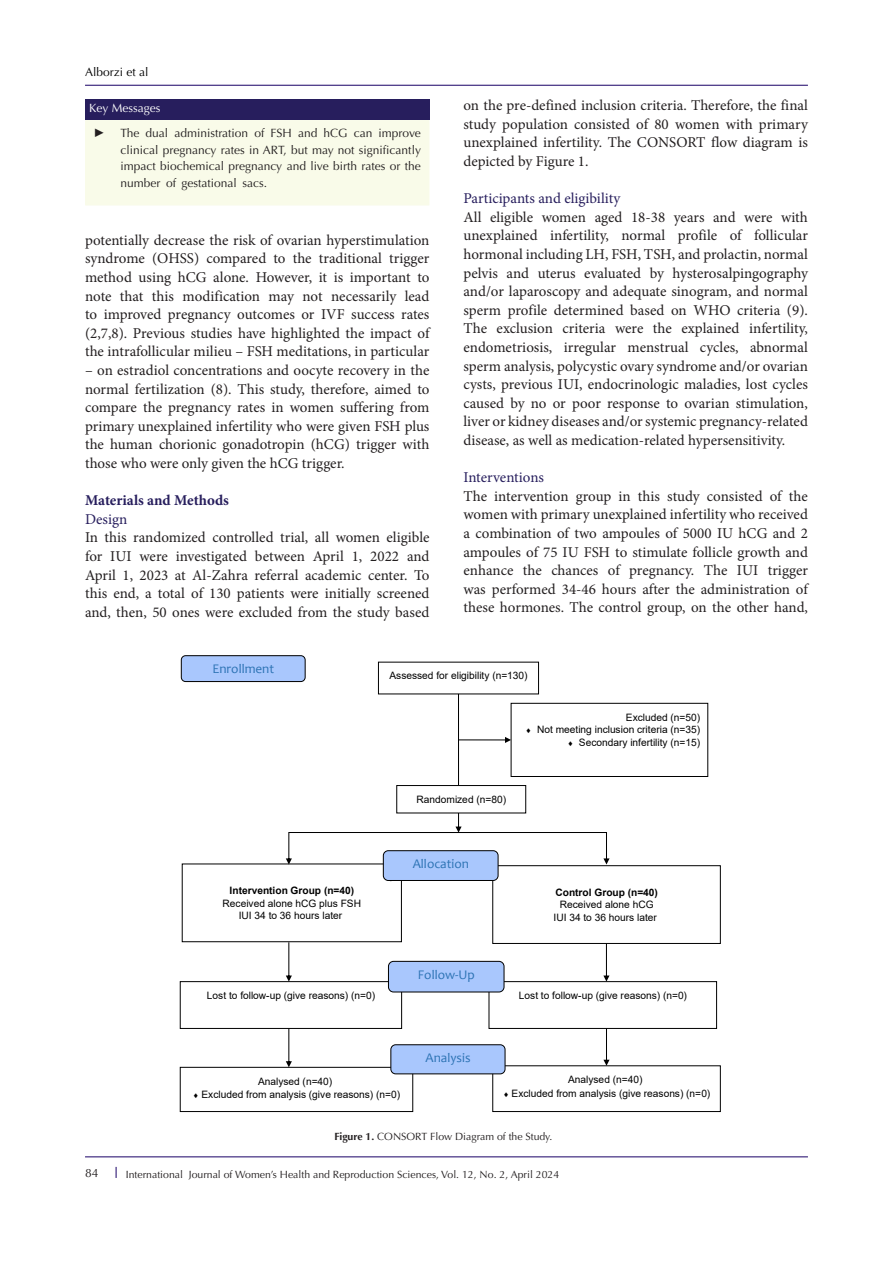
<style>
.page{position:relative;width:893px;height:1263px;background:#fff}
.page>*{position:absolute;margin:0;border:0;box-sizing:border-box;transform-origin:0 0}
.t1{font:15px/18.6px "Minion Pro";color:#231f20;text-align:justify}
.t2{font:15px "Minion Pro";color:#271e5d}
.t3{font:700 15px "Minion Pro";color:#271e5d}
.t4{font:13.2px "Candara";color:#2e74b5}
.t5{font:12px/16.5px "Optima LT Std";color:#231f20;text-align:justify}
.t6{font:12px "Optima LT Std";color:#000001}
.t7{font:12px "Optima LT Std";color:#fff}
.t8{font:12px "Times New Roman";color:#231f20}
.t9{font:10.5px "Optima LT Std";color:#231f20}
.t10{font:10.2px/12.6px "Arial";color:#000;text-align:center}
.s1{font-weight:700}
</style>
<div class="page">
<hr style="left:85px;top:1156px;width:723px;height:1px;background:#190066">
<hr style="left:85px;top:85px;width:723px;height:1px;background:#190066">
<div style="left:85px;top:120px;width:344px;height:86px;background:#f9fbe9"></div>
<div style="left:85px;top:99px;width:344px;height:21px;background:#271e5d"></div>
<div style="left:511px;top:703px;width:197px;height:74px;border:1px solid #000"></div>
<div style="left:180px;top:1067px;width:233px;height:45px;border:1px solid #000"></div>
<div style="left:180px;top:981px;width:222px;height:48px;border:1px solid #000"></div>
<div style="left:182px;top:863px;width:220px;height:79px;border:1px solid #000"></div>
<div style="left:489px;top:981px;width:228px;height:48px;border:1px solid #000"></div>
<div style="left:492px;top:865px;width:229px;height:79px;border:1px solid #000"></div>
<div style="left:492px;top:1065px;width:229px;height:47px;border:1px solid #000"></div>
<div style="left:383px;top:850px;width:115px;height:31px;background:#a9c7fd;border:1px solid #000;border-radius:5px"></div>
<div style="left:390px;top:1044px;width:115px;height:30px;background:#a9c7fd;border:1px solid #000;border-radius:5px"></div>
<div style="left:388px;top:961px;width:116px;height:31px;background:#a9c7fd;border:1px solid #000;border-radius:5px"></div>
<svg style="left:286px;top:942px;width:6px;height:40px"></svg>
<svg style="left:603px;top:943px;width:6px;height:39px"></svg>
<svg style="left:286px;top:694px;width:323px;height:170px"></svg>
<div style="left:181px;top:655px;width:125px;height:27px;background:#a9c7fd;border:1px solid #000;border-radius:4px"></div>
<svg style="left:286px;top:1028px;width:6px;height:39px"></svg>
<svg style="left:603px;top:1028px;width:6px;height:38px"></svg>
<p class="t6" style="left:85px;top:65px;width:65px">Alborzi et al</p>
<p class="t7" style="left:89px;top:101px;width:73px">Key Messages</p>
<p class="t8" style="left:94px;top:125px;width:13px">►</p>
<p class="t5" style="left:121px;top:125px;width:302px">The dual administration of FSH and hCG can improve clinical pregnancy rates in ART, but may not significantly impact biochemical pregnancy and live birth rates or the number of gestational sacs.</p>
<p class="t1" style="left:85px;top:231px;width:346px">potentially decrease the risk of ovarian hyperstimulation syndrome (OHSS) compared to the traditional trigger method using hCG alone. However, it is important to note that this modification may not necessarily lead to improved pregnancy outcomes or IVF success rates (2,7,8). Previous studies have highlighted the impact of the intrafollicular milieu – FSH meditations, in particular</p>
<p class="t1" style="left:85px;top:361px;width:346px">– on estradiol concentrations and oocyte recovery in the normal fertilization (8). This study, therefore, aimed to compare the pregnancy rates in women suffering from primary unexplained infertility who were given FSH plus the human chorionic gonadotropin (hCG) trigger with those who were only given the hCG trigger.</p>
<p class="t3" style="left:85px;top:490px;width:145px">Materials and Methods</p>
<p class="t2" style="left:85px;top:509px;width:44px">Design</p>
<p class="t1" style="left:85px;top:528px;width:346px">In this randomized controlled trial, all women eligible for IUI were investigated between April 1, 2022 and April 1, 2023 at Al-Zahra referral academic center. To this end, a total of 130 patients were initially screened and, then, 50 ones were excluded from the study based</p>
<p class="t1" style="left:463px;top:96px;width:346px">on the pre-defined inclusion criteria. Therefore, the final study population consisted of 80 women with primary unexplained infertility. The CONSORT flow diagram is depicted by Figure 1.</p>
<p class="t2" style="left:463px;top:188px;width:158px">Participants and eligibility</p>
<p class="t1" style="left:463px;top:208px;width:346px">All eligible women aged 18-38 years and were with unexplained infertility, normal profile of follicular hormonal including LH, FSH, TSH, and prolactin, normal pelvis and uterus evaluated by hysterosalpingography and/or laparoscopy and adequate sinogram, and normal sperm profile determined based on WHO criteria (9).<br>The exclusion criteria were the explained infertility, endometriosis, irregular menstrual cycles, abnormal sperm analysis, polycystic ovary syndrome and/or ovarian cysts, previous IUI, endocrinologic maladies, lost cycles caused by no or poor response to ovarian stimulation, liver or kidney diseases and/or systemic pregnancy-related disease, as well as medication-related hypersensitivity.</p>
<p class="t2" style="left:463px;top:467px;width:82px">Interventions</p>
<p class="t1" style="left:463px;top:487px;width:346px">The intervention group in this study consisted of the women with primary unexplained infertility who received a combination of two ampoules of 5000 IU hCG and 2 ampoules of 75 IU FSH to stimulate follicle growth and enhance the chances of pregnancy. The IUI trigger was performed 34-46 hours after the administration of these hormones. The control group, on the other hand,</p>
<p class="t4" style="left:213px;top:661px;width:63px">Enrollment</p>
<p class="t10" style="left:389px;top:669px;width:140px">Assessed for eligibility (n=130)</p>
<p class="t10" style="left:417px;top:793px;width:91px">Randomized (n=80)</p>
<p class="t10" style="left:626px;top:711px;width:76px">Excluded (n=50)</p>
<p class="t10" style="left:525px;top:723px;width:176px">◻ Not meeting inclusion criteria (n=35)</p>
<p class="t10" style="left:567px;top:736px;width:134px">◻ Secondary infertility (n=15)</p>
<p class="t10" style="left:223px;top:884px;width:140px"><span class="s1">Intervention Group (n=40)<br></span>Received alone hCG plus FSH<br>IUI 34 to 36 hours later</p>
<p class="t10" style="left:207px;top:989px;width:170px">Lost to follow-up (give reasons) (n=0)</p>
<p class="t4" style="left:413px;top:856px;width:58px">Allocation</p>
<p class="t4" style="left:418px;top:966px;width:59px">Follow-Up</p>
<p class="t4" style="left:426px;top:1050px;width:46px">Analysis</p>
<p class="t10" style="left:554px;top:886px;width:106px"><span class="s1">Control Group (n=40)<br></span>Received alone hCG<br>IUI 34 to 36 hours later</p>
<p class="t10" style="left:519px;top:989px;width:170px">Lost to follow-up (give reasons) (n=0)</p>
<p class="t10" style="left:258px;top:1075px;width:76px">Analysed (n=40)</p>
<p class="t10" style="left:193px;top:1088px;width:209px">◻ Excluded from analysis (give reasons) (n=0)</p>
<p class="t10" style="left:568px;top:1073px;width:76px">Analysed (n=40)</p>
<p class="t10" style="left:503px;top:1087px;width:209px">◻ Excluded from analysis (give reasons) (n=0)</p>
<p class="t9" style="left:334px;top:1130px;width:220px"><span class="s1">Figure 1.</span> CONSORT Flow Diagram of the Study.</p>
<p class="t5" style="left:85px;top:1164px;width:15px">84</p>
<p class="t9" style="left:126px;top:1168px;width:435px">International Journal of Women’s Health and Reproduction Sciences, Vol. 12, No. 2, April 2024</p>
</div>
